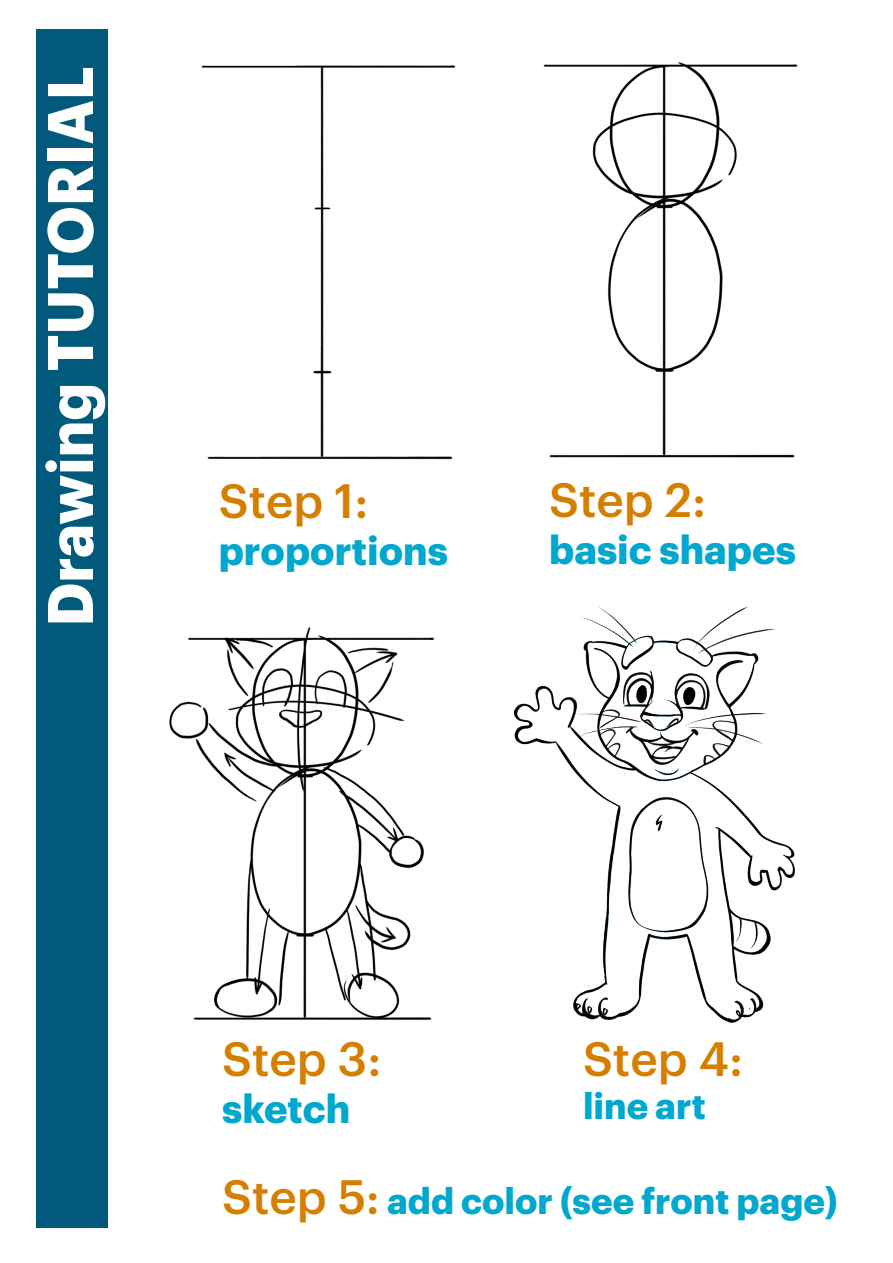
<style>
.page{position:relative;width:893px;height:1263px;background:#fff}
.page>*{position:absolute;margin:0;border:0;box-sizing:border-box;transform-origin:0 0}
.t1{font:700 63px "Graphik";color:#fff;scale:.94 1}
.t2{font:500 47.25px "Graphik";color:#d57e00}
.t3{font:700 39.3px "Graphik";color:#00a7ce}
.t4{font:700 36px "Graphik";color:#00a7ce}
.s1{font-weight:500;font-size:47.25px;color:#d57e00}
</style>
<div class="page">
<div style="left:36px;top:29px;width:71px;height:1198px;background:#015a7c"></div>
<img style="left:201px;top:65px;width:255px;height:395px">
<img style="left:543px;top:62px;width:255px;height:396px">
<img style="left:513px;top:607px;width:282px;height:416px">
<img style="left:169px;top:627px;width:265px;height:393px">
<h1 class="t1" style="left:21px;top:626px;width:597px;rotate:-90deg">Drawing TUTORIAL</h1>
<h2 class="t2" style="left:219px;top:465px;width:151px">Step 1:</h2>
<p class="t3" style="left:219px;top:520px;width:231px">proportions</p>
<h2 class="t2" style="left:549px;top:464px;width:158px">Step 2:</h2>
<p class="t3" style="left:549px;top:519px;width:249px">basic shapes</p>
<h2 class="t2" style="left:222px;top:1023px;width:161px">Step 3:</h2>
<p class="t3" style="left:222px;top:1078px;width:130px">sketch</p>
<h2 class="t2" style="left:583px;top:1023px;width:162px">Step 4:</h2>
<p class="t4" style="left:583px;top:1078px;width:124px">line art</p>
<p class="t4" style="left:222px;top:1173px;width:617px"><span class="s1">Step 5:</span> add color (see front page)</p>
</div>
